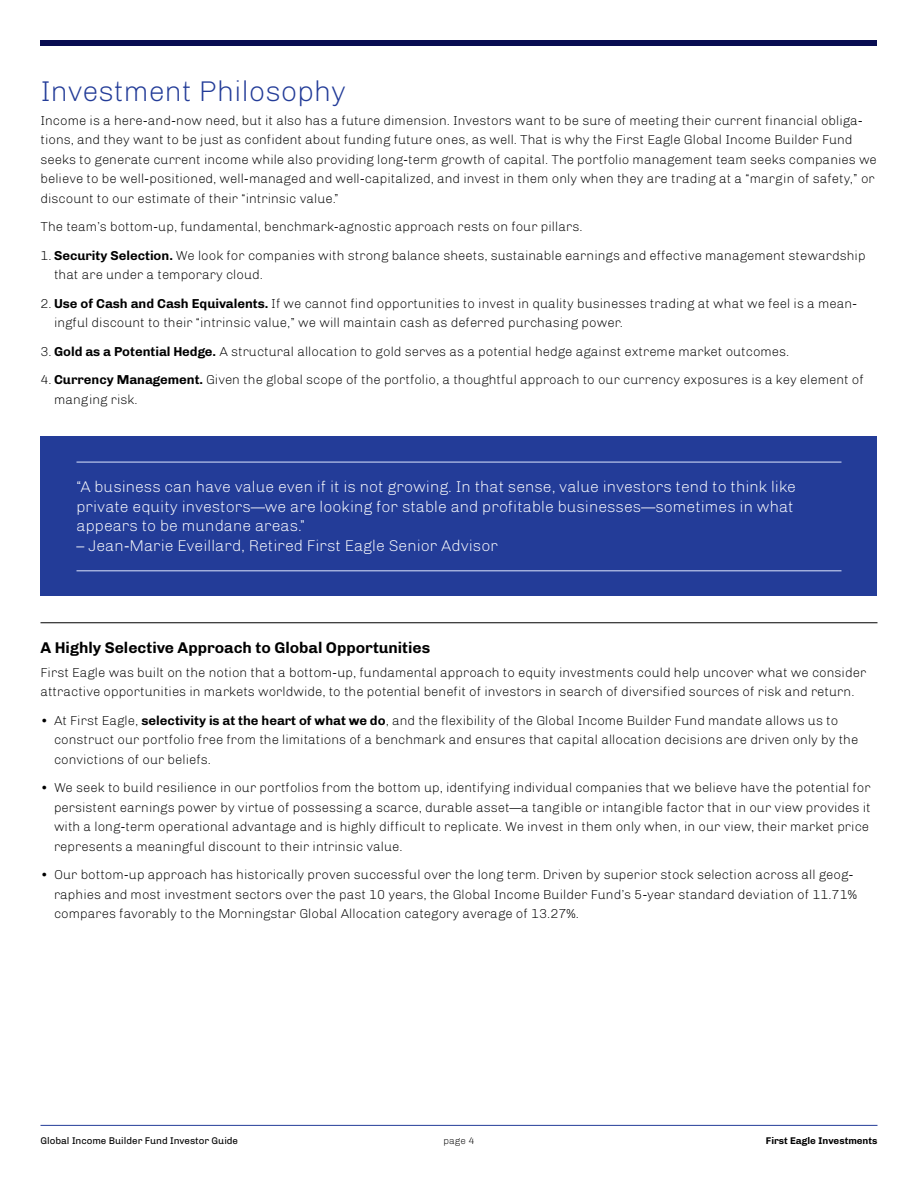
<style>
.page{position:relative;width:918px;height:1188px;background:#fff}
.page>*{position:absolute;margin:0;border:0;box-sizing:border-box;transform-origin:0 0}
.FE_Body_Page_Title{font:33px "FE Chivo Air";color:#233c98}
.FE_Callout_3_white{font:18px/19.5px "FE Chivo Air";color:#fff}
.FE_Heading_1_rule_above{font:700 18px "FE Chivo Air";color:#000}
.FE_Body{font:15px/19.5px "FE Chivo Air";color:#000}
.t1{font:11.25px "FE Chivo Water";color:#000}
.t2{font:700 11.25px "FE Chivo Water";color:#000}
.t3{font:11.25px "FE Chivo Air";color:#000}
.s1{font-weight:700}
</style>
<div class="page">
<div style="left:40px;top:40px;width:838px;height:6px;background:#080d52"></div>
<hr style="left:40px;top:1125px;width:838px;height:1px;background:#233c98">
<hr style="left:40px;top:623px;width:838px;height:1px;background:#000">
<div style="left:40px;top:437px;width:838px;height:159px;background:#233c98"></div>
<hr style="left:76px;top:462px;width:766px;height:1px;background:#dde5fd">
<hr style="left:76px;top:570px;width:766px;height:1px;background:#dde5fd">
<p class="FE_Body_Page_Title" style="left:40px;top:69px;width:307px">Investment Philosophy</p>
<p class="FE_Body" style="left:40px;top:110px;width:838px">Income is a here-and-now need, but it also has a future dimension. Investors want to be sure of meeting their current financial obliga&shy;tions, and they want to be just as confident about funding future ones, as well. That is why the First Eagle Global Income Builder Fund seeks to generate current income while also providing long-term growth of capital. The portfolio management team seeks companies we believe to be well-positioned, well-managed and well-capitalized, and invest in them only when they are trading at a “margin of safety,” or discount to our estimate of their “intrinsic value.”</p>
<p class="FE_Body" style="left:40px;top:216px;width:544px">The team’s bottom-up, fundamental, benchmark-agnostic approach rests on four pillars.</p>
<p class="FE_Body" style="left:54px;top:245px;width:813px;text-indent:-14px">1. <span class="s1">Security Selection.</span> We look for companies with strong balance sheets, sustainable earnings and effective management stewardship that are under a temporary cloud.</p>
<p class="FE_Body" style="left:54px;top:293px;width:805px;text-indent:-14px">2. <span class="s1">Use of Cash and Cash Equivalents.</span> If we cannot find opportunities to invest in quality businesses trading at what we feel is a mean&shy;ingful discount to their “intrinsic value,” we will maintain cash as deferred purchasing power.</p>
<p class="FE_Body" style="left:40px;top:341px;width:750px">3. <span class="s1">Gold as a Potential Hedge.</span> A structural allocation to gold serves as a potential hedge against extreme market outcomes.</p>
<p class="FE_Body" style="left:54px;top:369px;width:811px;text-indent:-14px">4. <span class="s1">Currency Management.</span> Given the global scope of the portfolio, a thoughtful approach to our currency exposures is a key element of manging risk.</p>
<p class="FE_Callout_3_white" style="left:76px;top:476px;width:721px">“A business can have value even if it is not growing. In that sense, value investors tend to think like private equity investors—we are looking for stable and profitable businesses—sometimes in what appears to be mundane areas.”</p>
<p class="FE_Callout_3_white" style="left:76px;top:535px;width:423px">– Jean-Marie Eveillard, Retired First Eagle Senior Advisor</p>
<p class="FE_Heading_1_rule_above" style="left:40px;top:635px;width:391px">A Highly Selective Approach to Global Opportunities</p>
<p class="FE_Body" style="left:40px;top:662px;width:827px">First Eagle was built on the notion that a bottom-up, fundamental approach to equity investments could help uncover what we consider attractive opportunities in markets worldwide, to the potential benefit of investors in search of diversified sources of risk and return.</p>
<p class="FE_Body" style="left:54px;top:710px;width:806px;text-indent:-14px">• At First Eagle, <span class="s1">selectivity is at the heart of what we do</span>, and the flexibility of the Global Income Builder Fund mandate allows us to construct our portfolio free from the limitations of a benchmark and ensures that capital allocation decisions are driven only by the convictions of our beliefs.</p>
<p class="FE_Body" style="left:54px;top:777px;width:818px;text-align:justify;text-indent:-14px">• We seek to build resilience in our portfolios from the bottom up, identifying individual companies that we believe have the potential for persistent earnings power by virtue of possessing a scarce, durable asset—a tangible or intangible factor that in our view provides it with a long-term operational advantage and is highly difficult to replicate. We invest in them only when, in our view, their market price represents a meaningful discount to their intrinsic value.</p>
<p class="FE_Body" style="left:54px;top:864px;width:804px;text-indent:-14px">• Our bottom-up approach has historically proven successful over the long term. Driven by superior stock selection across all geog&shy;raphies and most investment sectors over the past 10 years, the Global Income Builder Fund’s 5-year standard deviation of 11.71% compares favorably to the Morningstar Global Allocation category average of 13.27%.</p>
<p class="t1" style="left:40px;top:1133px;width:199px">Global Income Builder Fund Investor Guide</p>
<p class="t3" style="left:443px;top:1133px;width:33px">page 4</p>
<p class="t2" style="left:766px;top:1133px;width:113px">First Eagle Investments</p>
</div>
